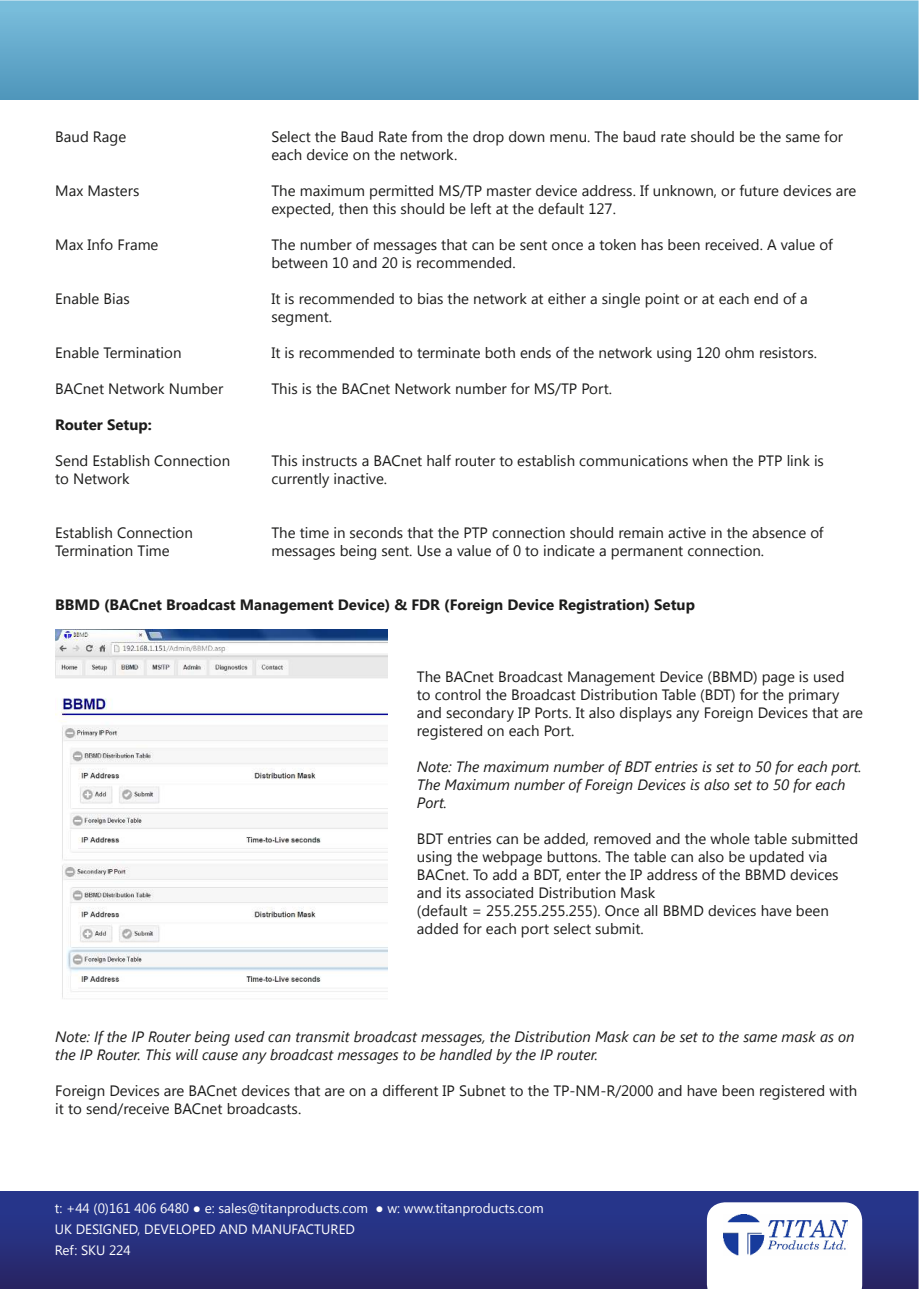
<style>
.page{position:relative;width:919px;height:1289px;background:#fff}
.page>*{position:absolute;margin:0;border:0;box-sizing:border-box;transform-origin:0 0}
.t1{font:15px/18px "Segoe UI";color:#1c1c1b}
.t2{font:italic 15px/18px "Segoe UI";color:#1c1c1b}
.t3{font:700 15px "Segoe UI";color:#1c1c1b}
.t4{font:13.5px/21px "Segoe UI";color:#fff}
</style>
<div class="page">
<img style="left:0;top:0;width:918px;height:100px">
<img style="left:0;top:1191px;width:918px;height:97px">
<svg style="left:706px;top:1202px;width:156px;height:86px"></svg>
<img style="left:723px;top:1214px;width:124px;height:41px">
<img style="left:55px;top:629px;width:333px;height:370px">
<p class="t1" style="left:55px;top:127px;width:72px">Baud Rage</p>
<p class="t1" style="left:271px;top:127px;width:573px">Select the Baud Rate from the drop down menu. The baud rate should be the same for each device on the network.</p>
<p class="t1" style="left:55px;top:181px;width:86px">Max Masters</p>
<p class="t1" style="left:271px;top:181px;width:586px">The maximum permitted MS/TP master device address. If unknown, or future devices are expected, then this should be left at the default 127.</p>
<p class="t1" style="left:55px;top:235px;width:105px">Max Info Frame</p>
<p class="t1" style="left:271px;top:235px;width:562px">The number of messages that can be sent once a token has been received. A value of between 10 and 20 is recommended.</p>
<p class="t1" style="left:55px;top:289px;width:76px">Enable Bias</p>
<p class="t1" style="left:271px;top:289px;width:538px">It is recommended to bias the network at either a single point or at each end of a segment.</p>
<p class="t1" style="left:55px;top:343px;width:128px">Enable Termination</p>
<p class="t1" style="left:271px;top:343px;width:547px">It is recommended to terminate both ends of the network using 120 ohm resistors.</p>
<p class="t1" style="left:55px;top:379px;width:169px">BACnet Network Number</p>
<p class="t1" style="left:271px;top:379px;width:342px">This is the BACnet Network number for MS/TP Port.</p>
<p class="t3" style="left:55px;top:418px;width:98px">Router Setup:</p>
<p class="t1" style="left:55px;top:451px;width:176px">Send Establish Connection</p>
<p class="t1" style="left:271px;top:451px;width:554px">This instructs a BACnet half router to establish communications when the PTP link is</p>
<p class="t1" style="left:55px;top:469px;width:76px">to Network</p>
<p class="t1" style="left:271px;top:469px;width:117px">currently inactive.</p>
<p class="t1" style="left:55px;top:523px;width:139px">Establish Connection</p>
<p class="t1" style="left:271px;top:523px;width:553px">The time in seconds that the PTP connection should remain active in the absence of</p>
<p class="t1" style="left:55px;top:541px;width:116px">Termination Time</p>
<p class="t1" style="left:271px;top:541px;width:494px">messages being sent. Use a value of 0 to indicate a permanent connection.</p>
<p class="t3" style="left:55px;top:598px;width:641px">BBMD (BACnet Broadcast Management Device) &amp; FDR (Foreign Device Registration) Setup</p>
<p class="t1" style="left:417px;top:667px;width:447px">The BACnet Broadcast Management Device (BBMD) page is used<br>to control the Broadcast Distribution Table (BDT) for the primary and secondary IP Ports. It also displays any Foreign Devices that are registered on each Port.</p>
<p class="t2" style="left:417px;top:759px;width:446px">Note: The maximum number of BDT entries is set to 50 for each port.<br>The Maximum number of Foreign Devices is also set to 50 for each<br>Port.</p>
<p class="t1" style="left:417px;top:829px;width:443px">BDT entries can be added, removed and the whole table submitted using the webpage buttons. The table can also be updated via BACnet. To add a BDT, enter the IP address of the BBMD devices and its associated Distribution Mask<br>(default = 255.255.255.255). Once all BBMD devices have been added for each port select submit.</p>
<p class="t2" style="left:55px;top:1029px;width:800px">Note: If the IP Router being used can transmit broadcast messages, the Distribution Mask can be set to the same mask as on the IP Router. This will cause any broadcast messages to be handled by the IP router.</p>
<p class="t1" style="left:55px;top:1081px;width:803px">Foreign Devices are BACnet devices that are on a different IP Subnet to the TP-NM-R/2000 and have been registered with it to send/receive BACnet broadcasts.</p>
<p class="t4" style="left:55px;top:1197px;width:490px">t: +44 (0)161 406 6480 ● e: sales@titanproducts.com ● w: www.titanproducts.com<br>UK DESIGNED, DEVELOPED AND MANUFACTURED<br>Ref: SKU 224</p>
</div>
